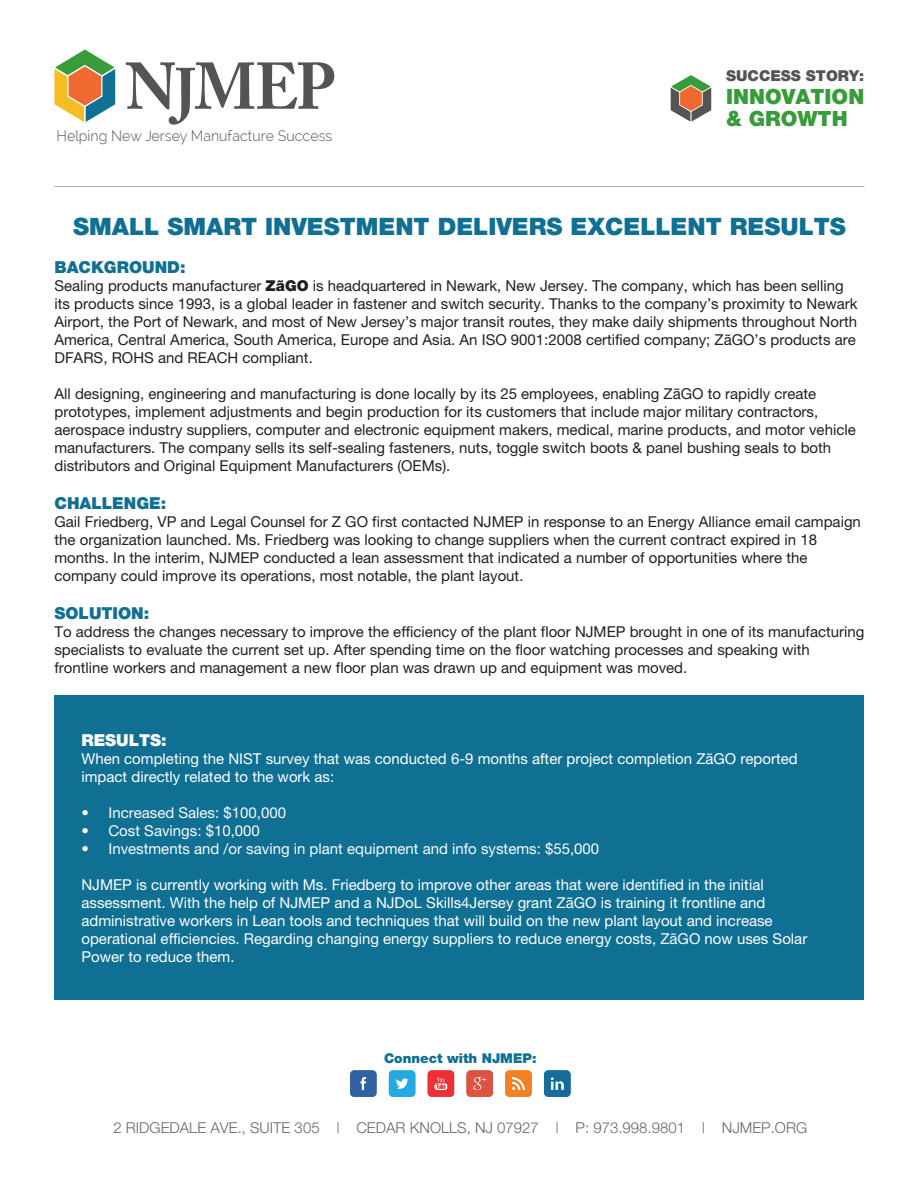
<style>
.page{position:relative;width:918px;height:1188px;background:#fff}
.page>*{position:absolute;margin:0;border:0;box-sizing:border-box;transform-origin:0 0}
.H1_-_center{font:900 24px "Helvetica Neue";color:#0f7094}
.t1{font:900 21px/22.5px "Helvetica Neue";color:#389c3b}
.main{font:900 16.5px "Helvetica Neue";color:#0f7094}
.main_white{font:900 16.5px "Helvetica Neue";color:#fff}
.main-2{font:15px/18px "Helvetica Neue";color:#231f20}
.main_white-2{font:15px/18px "Helvetica Neue";color:#fff}
.t2{font:15px "Helvetica Neue";color:#fafafa}
.t3{font:300 15px "Helvetica Neue";color:#656666}
.t4{font:900 15px "Helvetica Neue";color:#545454}
.t5{font:300 14.85px "Raleway";color:#545454;scale:.96 1}
.t6{font:900 13.5px "Helvetica Neue";color:#0f7094}
.s1{font-weight:900}
</style>
<div class="page">
<svg style="left:54px;top:50px;width:61px;height:72px"></svg>
<svg style="left:126px;top:62px;width:208px;height:63px"></svg>
<svg style="left:350px;top:1070px;width:27px;height:27px"></svg>
<svg style="left:389px;top:1070px;width:26px;height:27px"></svg>
<svg style="left:544px;top:1070px;width:27px;height:27px"></svg>
<svg style="left:505px;top:1070px;width:27px;height:27px"></svg>
<svg style="left:466px;top:1070px;width:27px;height:27px"></svg>
<svg style="left:428px;top:1070px;width:26px;height:27px"></svg>
<hr style="left:54px;top:186px;width:810px;height:1px;background:#aaabab">
<svg style="left:671px;top:75px;width:40px;height:47px"></svg>
<div style="left:54px;top:696px;width:810px;height:304px;background:#0f7094"></div>
<p class="t5" style="left:56px;top:127px;width:289px">Helping New Jersey Manufacture Success</p>
<p class="t4" style="left:726px;top:67px;width:139px">SUCCESS STORY:</p>
<h2 class="t1" style="left:726px;top:85px;width:140px">INNOVATION &amp; GROWTH</h2>
<p class="H1_-_center" style="left:73px;top:212px;width:774px">SMALL SMART INVESTMENT DELIVERS EXCELLENT RESULTS</p>
<p class="main" style="left:54px;top:257px;width:133px">BACKGROUND:</p>
<p class="main-2" style="left:54px;top:277px;width:805px">Sealing products manufacturer <span class="s1">ZãGO</span> is headquartered in Newark, New Jersey. The company, which has been selling its products since 1993, is a global leader in fastener and switch security. Thanks to the company’s proximity to Newark Airport, the Port of Newark, and most of New Jersey’s major transit routes, they make daily shipments throughout North America, Central America, South America, Europe and Asia. An ISO 9001:2008 certified company; ZãGO’s products are DFARS, ROHS and REACH compliant.</p>
<p class="main-2" style="left:54px;top:385px;width:803px">All designing, engineering and manufacturing is done locally by its 25 employees, enabling ZãGO to rapidly create prototypes, implement adjustments and begin production for its customers that include major military contractors, aerospace industry suppliers, computer and electronic equipment makers, medical, marine products, and motor vehicle manufacturers. The company sells its self-sealing fasteners, nuts, toggle switch boots &amp; panel bushing seals to both distributors and Original Equipment Manufacturers (OEMs).</p>
<p class="main" style="left:54px;top:493px;width:113px">CHALLENGE:</p>
<p class="main-2" style="left:54px;top:512px;width:808px">Gail Friedberg, VP and Legal Counsel for ZāGO first contacted NJMEP in response to an Energy Alliance email campaign the organization launched. Ms. Friedberg was looking to change suppliers when the current contract expired in 18 months. In the interim, NJMEP conducted a lean assessment that indicated a number of opportunities where the company could improve its operations, most notable, the plant layout.</p>
<p class="main" style="left:54px;top:603px;width:96px">SOLUTION:</p>
<p class="main-2" style="left:54px;top:622px;width:812px">To address the changes necessary to improve the efficiency of the plant floor NJMEP brought in one of its manufacturing specialists to evaluate the current set up. After spending time on the floor watching processes and speaking with frontline workers and management a new floor plan was drawn up and equipment was moved.</p>
<p class="main_white" style="left:81px;top:731px;width:87px">RESULTS:</p>
<p class="main_white-2" style="left:81px;top:750px;width:718px">When completing the NIST survey that was conducted 6-9 months after project completion ZãGO reported impact directly related to the work as:</p>
<p class="t2" style="left:81px;top:804px;width:206px">• Increased Sales: $100,000</p>
<p class="t2" style="left:81px;top:822px;width:180px">• Cost Savings: $10,000</p>
<p class="t2" style="left:81px;top:840px;width:519px">• Investments and /or saving in plant equipment and info systems: $55,000</p>
<p class="main_white-2" style="left:81px;top:876px;width:727px">NJMEP is currently working with Ms. Friedberg to improve other areas that were identified in the initial assessment. With the help of NJMEP and a NJDoL Skills4Jersey grant ZãGO is training it frontline and administrative workers in Lean tools and techniques that will build on the new plant layout and increase operational efficiencies. Regarding changing energy suppliers to reduce energy costs, ZãGO now uses Solar Power to reduce them.</p>
<p class="t6" style="left:384px;top:1050px;width:154px">Connect with NJMEP:</p>
<p class="t3" style="left:113px;top:1118px;width:695px">2 RIDGEDALE AVE., SUITE 305 | CEDAR KNOLLS, NJ 07927 | P: 973.998.9801 | NJMEP.ORG</p>
</div>
